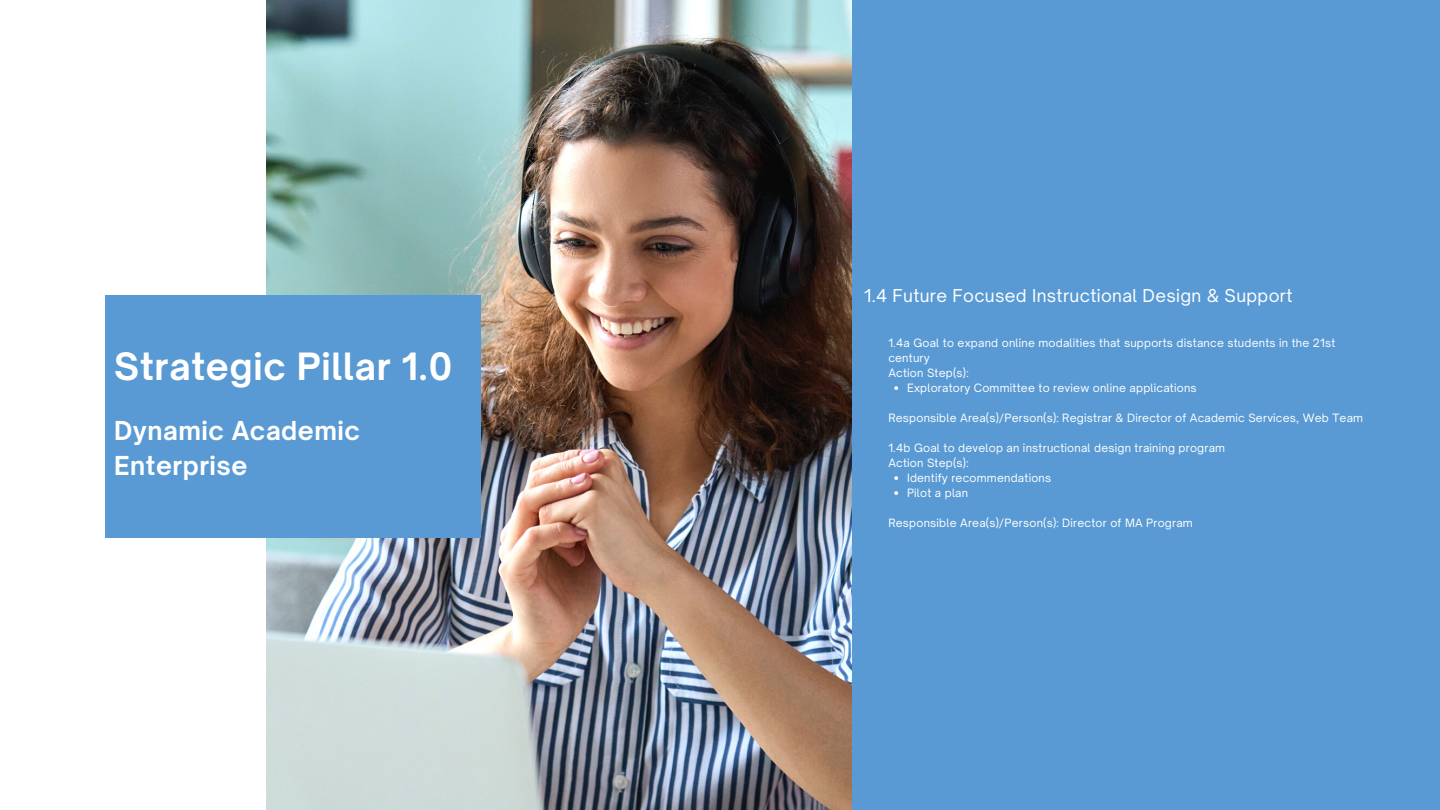
<style>
.page{position:relative;width:1440px;height:810px;background:#fff}
.page>*{position:absolute;margin:0;border:0;box-sizing:border-box;transform-origin:0 0}
.t1{font:700 36px "Open Sauce One";letter-spacing:.02em;color:#fff}
.t2{font:700 25px/34.5px "Open Sauce One";letter-spacing:.02em;color:#fff}
.t3{font:17px "Open Sauce One";letter-spacing:.02em;color:#fff}
.t4{font:11px/15px "Open Sauce One";letter-spacing:.02em;color:#fff}
</style>
<div class="page">
<div style="left:851px;top:0;width:589px;height:810px;background:#599ad4"></div>
<img style="left:266px;top:0;width:585px;height:810px">
<svg style="left:894px;top:386px;width:4px;height:4px"></svg>
<svg style="left:894px;top:476px;width:4px;height:4px"></svg>
<svg style="left:894px;top:491px;width:4px;height:4px"></svg>
<div style="left:105px;top:295px;width:376px;height:243px;background:#599ad4"></div>
<h1 class="t1" style="left:114px;top:344px;width:340px">Strategic Pillar 1.0</h1>
<h2 class="t2" style="left:114px;top:413px;width:247px">Dynamic Academic<br>Enterprise</h2>
<h3 class="t3" style="left:864px;top:285px;width:430px">1.4 Future Focused Instructional Design &amp; Support</h3>
<p class="t4" style="left:888px;top:336px;width:449px">1.4a Goal to expand online modalities that supports distance students in the 21st century<br>Action Step(s):</p>
<p class="t4" style="left:888px;top:411px;width:476px">Responsible Area(s)/Person(s): Registrar &amp; Director of Academic Services, Web Team</p>
<p class="t4" style="left:888px;top:441px;width:338px">1.4b Goal to develop an instructional design training program<br>Action Step(s):</p>
<p class="t4" style="left:907px;top:381px;width:291px">Exploratory Committee to review online applications</p>
<p class="t4" style="left:907px;top:471px;width:146px">Identify recommendations<br>Pilot a plan</p>
<p class="t4" style="left:888px;top:516px;width:306px">Responsible Area(s)/Person(s): Director of MA Program</p>
</div>
